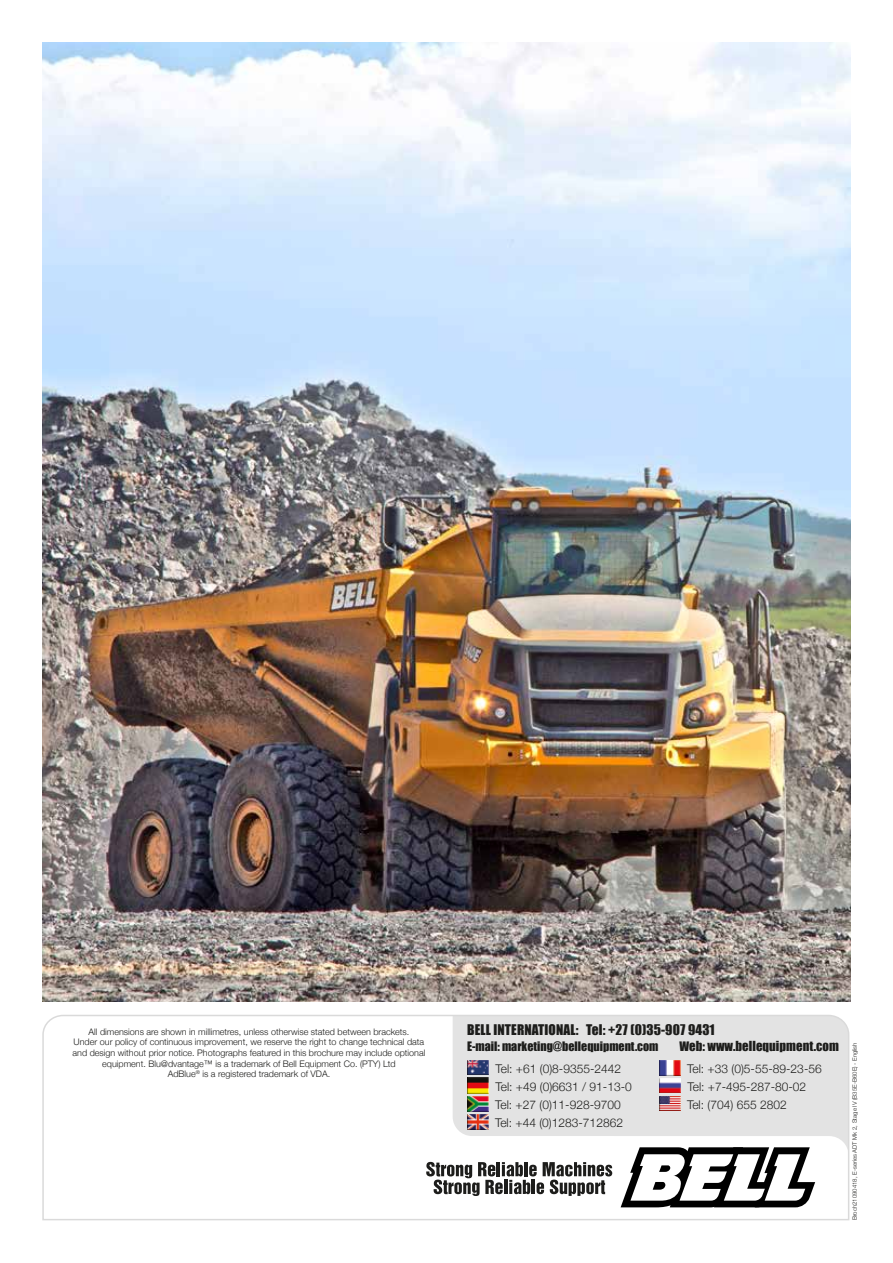
<style>
.page{position:relative;width:893px;height:1263px;background:#fff}
.page>*{position:absolute;margin:0;border:0;box-sizing:border-box;transform-origin:0 0}
.t1{font:13.5px "Impact";letter-spacing:.01em;color:#1d1d1b}
.t2{font:12.75px "Impact";letter-spacing:.005em;color:#1d1d1b}
.t3{font:300 12px "Helvetica Neue";color:#1d1d1b}
.t4{font:12px "Impact";color:#1d1d1b}
.t5{font:300 9px/10.6px "Helvetica Neue";color:#1d1d1b;text-align:center}
.t6{font:300 6px "Helvetica Neue";color:#1d1d1b}
.s1{font-size:12px}
</style>
<div class="page">
<svg style="left:42px;top:1015px;width:808px;height:206px"></svg>
<svg style="left:426px;top:1162px;width:186px;height:34px"></svg>
<img style="left:467px;top:1060px;width:22px;height:14px">
<img style="left:659px;top:1060px;width:21px;height:16px">
<img style="left:467px;top:1078px;width:22px;height:16px">
<img style="left:659px;top:1078px;width:22px;height:14px">
<img style="left:467px;top:1096px;width:21px;height:16px">
<img style="left:659px;top:1096px;width:21px;height:14px">
<img style="left:467px;top:1114px;width:21px;height:16px">
<svg style="left:621px;top:1147px;width:194px;height:60px"></svg>
<img style="left:43px;top:43px;width:807px;height:958px">
<p class="t5" style="left:72px;top:1026px;width:354px">All dimensions are shown in millimetres, unless otherwise stated between brackets.<br>Under our policy of continuous improvement, we reserve the right to change technical data and design without prior notice. Photographs featured in this brochure may include optional equipment. Blu@dvantage™ is a trademark of Bell Equipment Co. (PTY) Ltd<br>AdBlue<sup>®</sup> is a registered trademark of VDA.</p>
<h1 class="t1" style="left:467px;top:1019px;width:249px">BELL INTERNATIONAL: Tel: +27 (0)35-907 9431</h1>
<h3 class="t4" style="left:467px;top:1036px;width:193px">E-mail: marketing@bellequipment.com</h3>
<h2 class="t2" style="left:679px;top:1036px;width:161px"><span class="s1">W</span>eb: www.bellequipment.com</h2>
<h3 class="t3" style="left:495px;top:1059px;width:127px">Tel: +61 (0)8-9355-2442</h3>
<h3 class="t3" style="left:687px;top:1059px;width:136px">Tel: +33 (0)5-55-89-23-56</h3>
<h3 class="t3" style="left:495px;top:1077px;width:138px">Tel: +49 (0)6631 / 91-13-0</h3>
<h3 class="t3" style="left:687px;top:1077px;width:120px">Tel: +7-495-287-80-02</h3>
<h3 class="t3" style="left:495px;top:1095px;width:127px">Tel: +27 (0)11-928-9700</h3>
<h3 class="t3" style="left:687px;top:1095px;width:101px">Tel: (704) 655 2802</h3>
<h3 class="t3" style="left:495px;top:1113px;width:129px">Tel: +44 (0)1283-712862</h3>
<p class="t6" style="left:850px;top:1220px;width:180px;rotate:-90deg">Broch21090418, E-series ADT Mk 2, Stage IV (B35E-B60E) - English</p>
</div>
